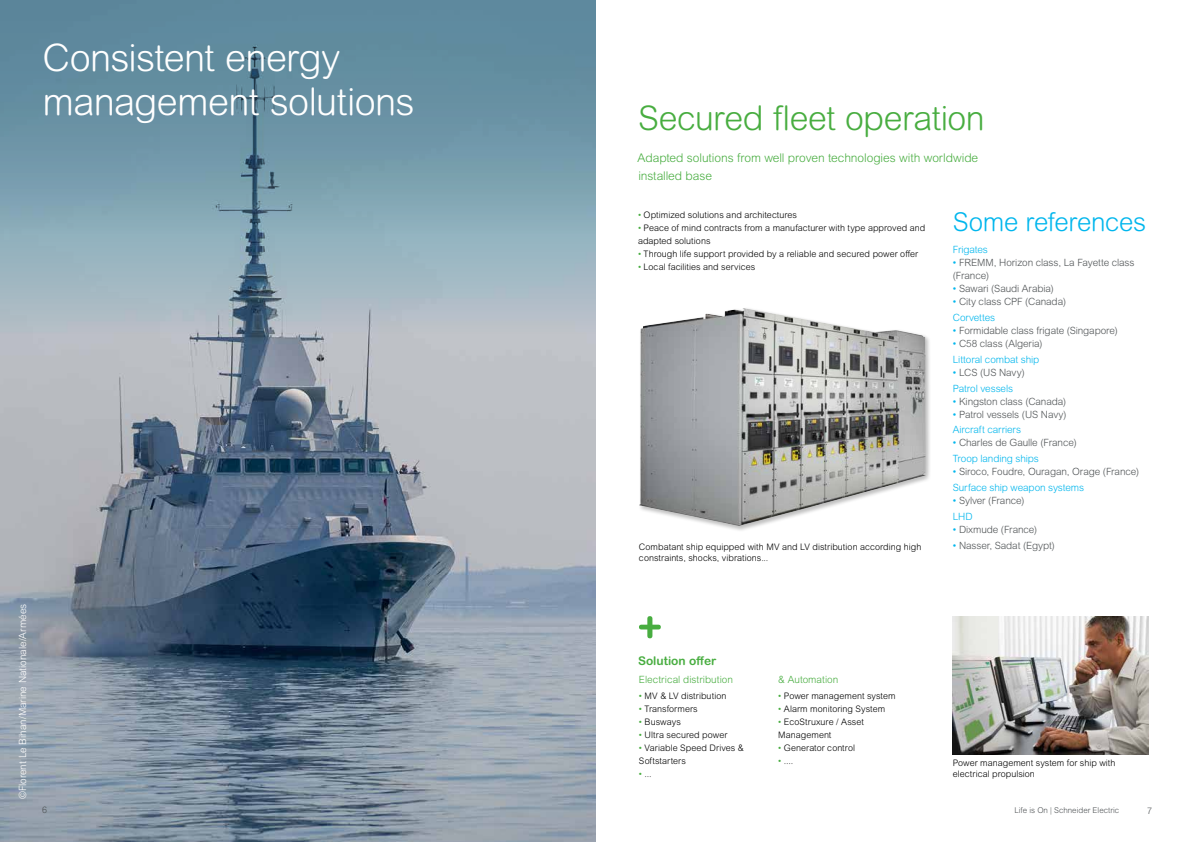
<style>
.page{position:relative;width:1191px;height:842px;background:#fff}
.page>*{position:absolute;margin:0;border:0;box-sizing:border-box;transform-origin:0 0}
.t1{font:300 38px/44px "Arial Rounded MT Pro";letter-spacing:-.015em;color:#fff}
.t2{font:300 34px "Arial Rounded MT Pro";letter-spacing:-.01em;color:#48ad40}
.t3{font:300 26px "Arial Rounded MT Pro";letter-spacing:-.01em;color:#00b6ed}
.t4{font:300 12px/18px "Arial MT Std";letter-spacing:-.005em;color:#48ad40}
.t5{font:700 12px "Arial Rounded MT Pro";color:#48ad40}
.t6{font:300 10px/15.8px "Arial Rounded MT Pro";letter-spacing:-.01em;color:#505456}
.t7{font:300 10px/15.8px "Arial Rounded MT Pro";letter-spacing:-.01em;color:#00b6ed}
.t8{font:300 10px "Arial Rounded MT Pro";color:#fff}
.t9{font:300 10px "Arial MT Std";color:#48ad40}
.t10{font:300 9px/13px "Arial Rounded MT Pro";letter-spacing:.005em;color:#000}
.t11{font:300 9px "Arial MT Std";color:#505456}
.t12{font:300 8px "Arial Rounded MT Pro";color:#505456}
.s1{color:#00b6ed}
.s2{color:#505456}
.s3{color:#48ad40}
</style>
<div class="page">
<div style="left:638px;top:307px;width:293px;height:225px;background:#000;opacity:.25"></div>
<img style="left:639px;top:308px;width:287px;height:218px">
<img style="left:952px;top:616px;width:196px;height:139px">
<img style="left:0;top:342px;width:595px;height:500px">
<svg style="left:639px;top:616px;width:22px;height:22px"></svg>
<svg style="left:0;top:241px;width:595px;height:101px;background:#a2b4bf"></svg>
<div style="left:0;top:0;width:595px;height:241px;background:linear-gradient(to bottom,#558297,#87a9b7)"></div>
<h1 class="t1" style="left:43px;top:37px;width:373px">Consistent energy management solutions</h1>
<h2 class="t2" style="left:638px;top:98px;width:348px">Secured fleet operation</h2>
<h3 class="t4" style="left:637px;top:149px;width:342px">Adapted solutions from well proven technologies with worldwide installed base</h3>
<h3 class="t3" style="left:952px;top:207px;width:195px">Some references</h3>
<p class="t7" style="left:952px;top:242px;width:37px">Frigates</p>
<p class="t6" style="left:952px;top:256px;width:183px;line-height:13px"><span class="s1">•</span> FREMM, Horizon class, La Fayette class (France)</p>
<p class="t6" style="left:952px;top:281px;width:103px"><span class="s1">•</span> Sawari (Saudi Arabia)</p>
<p class="t6" style="left:952px;top:294px;width:115px"><span class="s1">•</span> City class CPF (Canada)<br><span class="s1">Corvettes</span></p>
<p class="t6" style="left:952px;top:323px;width:167px"><span class="s1">•</span> Formidable class frigate (Singapore)</p>
<p class="t7" style="left:952px;top:336px;width:91px">• <span class="s2">C58 class (Algeria)<br></span>Littoral combat ship</p>
<p class="t7" style="left:952px;top:365px;width:73px">• <span class="s2">LCS (US Navy)<br></span>Patrol vessels</p>
<p class="t6" style="left:952px;top:394px;width:115px"><span class="s1">•</span> Kingston class (Canada)</p>
<p class="t6" style="left:952px;top:407px;width:115px"><span class="s1">•</span> Patrol vessels (US Navy)<br><span class="s1">Aircraft carriers</span></p>
<p class="t6" style="left:952px;top:435px;width:125px"><span class="s1">•</span> Charles de Gaulle (France)<br><span class="s1">Troop landing ships</span></p>
<p class="t6" style="left:952px;top:464px;width:188px"><span class="s1">•</span> Siroco, Foudre, Ouragan, Orage (France)<br><span class="s1">Surface ship weapon systems</span></p>
<p class="t6" style="left:952px;top:493px;width:73px"><span class="s1">•</span> Sylver (France)<br><span class="s1">LHD</span></p>
<p class="t6" style="left:952px;top:522px;width:86px"><span class="s1">•</span> Dixmude (France)</p>
<p class="t6" style="left:952px;top:538px;width:104px"><span class="s1">•</span> Nasser, Sadat (Egypt)</p>
<p class="t10" style="left:638px;top:209px;width:161px"><span class="s3">•</span> Optimized solutions and architectures</p>
<p class="t10" style="left:638px;top:222px;width:289px"><span class="s3">•</span> Peace of mind contracts from a manufacturer with type approved and adapted solutions</p>
<p class="t10" style="left:638px;top:248px;width:281px"><span class="s3">•</span> Through life support provided by a reliable and secured power offer</p>
<p class="t10" style="left:638px;top:261px;width:119px"><span class="s3">•</span> Local facilities and services</p>
<p class="t10" style="left:639px;top:542px;width:284px;line-height:11px">Combatant ship equipped with MV and LV distribution according high constraints, shocks, vibrations...</p>
<p class="t8" style="left:17px;top:799px;width:197px;rotate:-90deg">©Florent Le Bihan/Marine Nationale/Armées</p>
<h3 class="t5" style="left:638px;top:654px;width:80px">Solution offer</h3>
<p class="t9" style="left:639px;top:674px;width:96px">Electrical distribution</p>
<p class="t10" style="left:639px;top:690px;width:89px"><span class="s3">•</span> MV &amp; LV distribution</p>
<p class="t10" style="left:639px;top:703px;width:60px"><span class="s3">•</span> Transformers</p>
<p class="t10" style="left:639px;top:716px;width:43px"><span class="s3">•</span> Busways</p>
<p class="t10" style="left:639px;top:729px;width:90px"><span class="s3">•</span> Ultra secured power</p>
<p class="t10" style="left:639px;top:742px;width:106px"><span class="s3">•</span> Variable Speed Drives &amp;<br>Softstarters</p>
<p class="t10" style="left:639px;top:768px;width:14px"><span class="s3">•</span> ...</p>
<p class="t9" style="left:778px;top:674px;width:62px">&amp; Automation</p>
<p class="t10" style="left:778px;top:690px;width:119px"><span class="s3">•</span> Power management system</p>
<p class="t10" style="left:778px;top:703px;width:108px"><span class="s3">•</span> Alarm monitoring System</p>
<p class="t10" style="left:778px;top:716px;width:87px"><span class="s3">•</span> EcoStruxure / Asset<br>Management</p>
<p class="t10" style="left:778px;top:742px;width:78px"><span class="s3">•</span> Generator control</p>
<p class="t10" style="left:778px;top:755px;width:17px"><span class="s3">•</span> ....</p>
<p class="t10" style="left:952px;top:757px;width:164px;line-height:11px">Power management system for ship with electrical propulsion</p>
<p class="t11" style="left:42px;top:805px;width:7px">6</p>
<p class="t12" style="left:1014px;top:805px;width:106px">Life is On | Schneider Electric</p>
<p class="t11" style="left:1147px;top:805px;width:7px">7</p>
</div>
